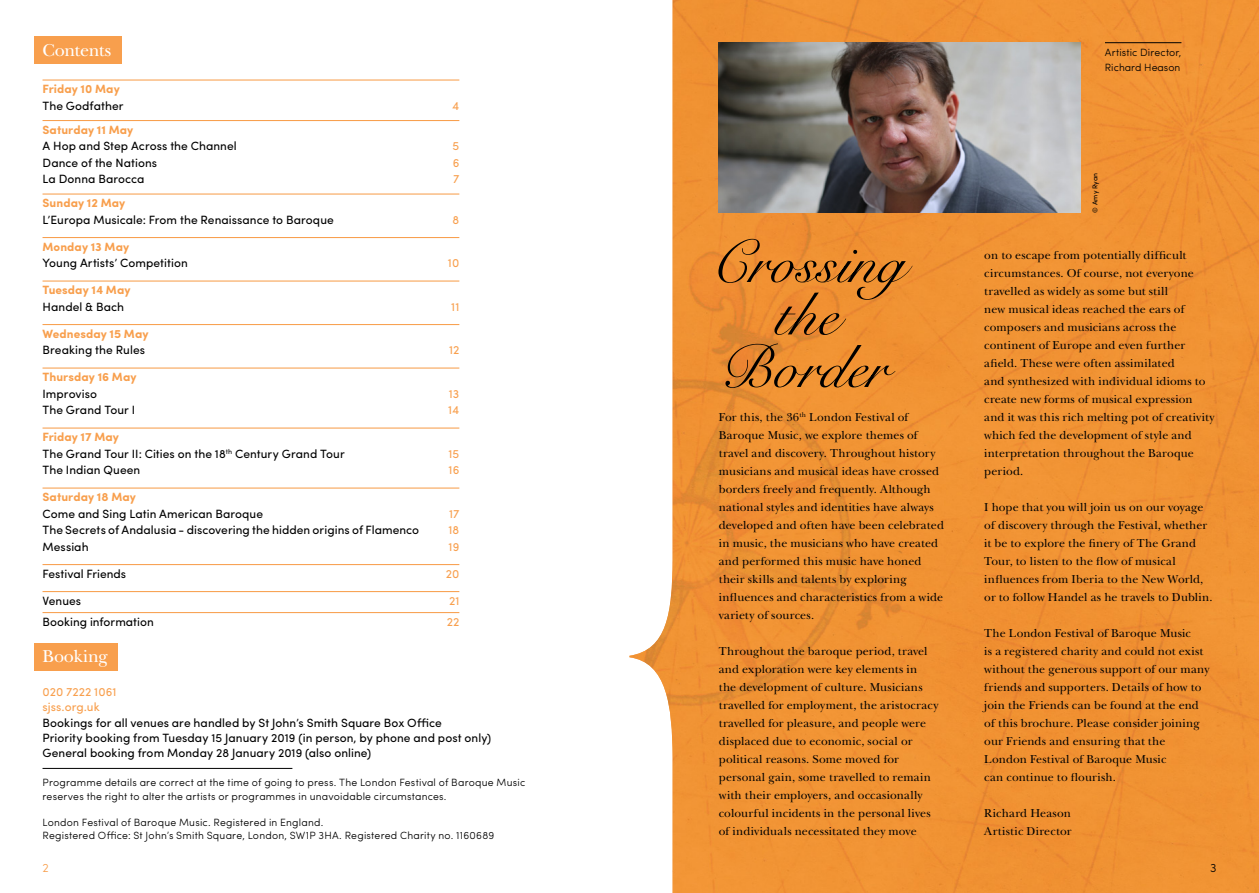
<style>
.page{position:relative;width:1259px;height:893px;background:#fff}
.page>*{position:absolute;margin:0;border:0;box-sizing:border-box;transform-origin:0 0}
.t1{font:18px "New Baskerville";letter-spacing:-.01em;color:#fff}
.t2{font:12px/18px "New Baskerville";letter-spacing:.01em;color:#000}
.Paragraph_Style_2{font:12px "Sofia Pro";letter-spacing:.005em;color:#000}
.t3{font:700 12px "Sofia Pro";letter-spacing:.005em;color:#f89f4d}
.Paragraph_Style_2-2{font:12px "Sofia Pro";color:#f89f4d}
.t4{font:300 12px "Sofia Pro";color:#f89f4d}
.t5{font:300 12px "Sofia Pro";color:#000}
.t6{font:300 10.5px/13.2px "Sofia Pro";letter-spacing:.02em;color:#000}
.t7{font:300 10.5px "Sofia Pro";color:#000}
.t8{font:7.05px "Sofia Pro";color:#000}
</style>
<div class="page">
<div style="left:34px;top:643px;width:84px;height:27px;background:#f89f4d"></div>
<div style="left:34px;top:36px;width:87px;height:28px;background:#f89f4d"></div>
<hr style="left:43px;top:80px;width:416px;height:1px;background:#f89f4d">
<hr style="left:43px;top:120px;width:416px;height:1px;background:#f89f4d">
<hr style="left:43px;top:194px;width:416px;height:1px;background:#f89f4d">
<hr style="left:43px;top:237px;width:416px;height:1px;background:#f89f4d">
<hr style="left:43px;top:281px;width:416px;height:1px;background:#f89f4d">
<hr style="left:43px;top:324px;width:416px;height:1px;background:#f89f4d">
<hr style="left:43px;top:368px;width:416px;height:1px;background:#f89f4d">
<hr style="left:43px;top:428px;width:416px;height:1px;background:#f89f4d">
<hr style="left:43px;top:488px;width:416px;height:1px;background:#f89f4d">
<hr style="left:43px;top:564px;width:416px;height:1px;background:#f89f4d">
<hr style="left:43px;top:591px;width:416px;height:1px;background:#f89f4d">
<hr style="left:43px;top:612px;width:416px;height:1px;background:#f89f4d">
<hr style="left:43px;top:768px;width:249px;height:1px;background:#000">
<img style="left:629px;top:0;width:630px;height:893px">
<img style="left:719px;top:43px;width:361px;height:170px">
<hr style="left:1105px;top:42px;width:76px;height:1px;background:#000">
<svg style="left:725px;top:343px;width:170px;height:45px;background:#ca7a2b"></svg>
<svg style="left:718px;top:239px;width:194px;height:96px;background:#d8812d"></svg>
<p class="t1" style="left:43px;top:40px;width:70px">Contents</p>
<p class="t3" style="left:43px;top:80px;width:79px">Friday 10 May</p>
<p class="Paragraph_Style_2" style="left:43px;top:97px;width:82px">The Godfather</p>
<p class="Paragraph_Style_2-2" style="left:452px;top:97px;width:9px">4</p>
<p class="t3" style="left:43px;top:120px;width:92px">Saturday 11 May</p>
<p class="Paragraph_Style_2" style="left:43px;top:137px;width:196px">A Hop and Step Across the Channel</p>
<p class="Paragraph_Style_2-2" style="left:452px;top:137px;width:8px">5</p>
<p class="Paragraph_Style_2" style="left:43px;top:154px;width:116px">Dance of the Nations</p>
<p class="Paragraph_Style_2-2" style="left:453px;top:154px;width:8px">6</p>
<p class="Paragraph_Style_2" style="left:43px;top:170px;width:104px">La Donna Barocca</p>
<p class="Paragraph_Style_2-2" style="left:453px;top:170px;width:8px">7</p>
<p class="t3" style="left:43px;top:194px;width:84px">Sunday 12 May</p>
<p class="Paragraph_Style_2" style="left:43px;top:211px;width:293px">L’Europa Musicale: From the Renaissance to Baroque</p>
<p class="Paragraph_Style_2-2" style="left:452px;top:211px;width:8px">8</p>
<p class="t3" style="left:43px;top:237px;width:88px">Monday 13 May</p>
<p class="Paragraph_Style_2" style="left:43px;top:254px;width:147px">Young Artists’ Competition</p>
<p class="Paragraph_Style_2-2" style="left:448px;top:254px;width:13px">10</p>
<p class="t3" style="left:43px;top:281px;width:90px">Tuesday 14 May</p>
<p class="Paragraph_Style_2" style="left:43px;top:298px;width:83px">Handel &amp; Bach</p>
<p class="Paragraph_Style_2-2" style="left:451px;top:298px;width:10px">11</p>
<p class="t3" style="left:43px;top:324px;width:108px">Wednesday 15 May</p>
<p class="Paragraph_Style_2" style="left:43px;top:341px;width:104px">Breaking the Rules</p>
<p class="Paragraph_Style_2-2" style="left:449px;top:341px;width:12px">12</p>
<p class="t3" style="left:43px;top:368px;width:96px">Thursday 16 May</p>
<p class="Paragraph_Style_2" style="left:43px;top:385px;width:56px">Improviso</p>
<p class="Paragraph_Style_2-2" style="left:449px;top:385px;width:12px">13</p>
<p class="Paragraph_Style_2" style="left:43px;top:401px;width:94px">The Grand Tour I</p>
<p class="Paragraph_Style_2-2" style="left:448px;top:401px;width:13px">14</p>
<p class="t3" style="left:43px;top:428px;width:78px">Friday 17 May</p>
<p class="Paragraph_Style_2" style="left:43px;top:445px;width:304px">The Grand Tour II: Cities on the 18<sup>th</sup> Century Grand Tour</p>
<p class="Paragraph_Style_2-2" style="left:448px;top:445px;width:12px">15</p>
<p class="Paragraph_Style_2" style="left:43px;top:461px;width:99px">The Indian Queen</p>
<p class="Paragraph_Style_2-2" style="left:448px;top:461px;width:12px">16</p>
<p class="t3" style="left:43px;top:488px;width:95px">Saturday 18 May</p>
<p class="Paragraph_Style_2" style="left:43px;top:505px;width:222px">Come and Sing Latin American Baroque</p>
<p class="Paragraph_Style_2-2" style="left:449px;top:505px;width:12px">17</p>
<p class="Paragraph_Style_2" style="left:43px;top:521px;width:378px">The Secrets of Andalusia - discovering the hidden origins of Flamenco</p>
<p class="Paragraph_Style_2-2" style="left:448px;top:521px;width:12px">18</p>
<p class="Paragraph_Style_2" style="left:43px;top:538px;width:48px">Messiah</p>
<p class="Paragraph_Style_2-2" style="left:448px;top:538px;width:12px">19</p>
<p class="Paragraph_Style_2" style="left:43px;top:565px;width:85px">Festival Friends</p>
<p class="Paragraph_Style_2-2" style="left:446px;top:565px;width:15px">20</p>
<p class="Paragraph_Style_2" style="left:43px;top:592px;width:40px">Venues</p>
<p class="Paragraph_Style_2-2" style="left:449px;top:592px;width:12px">21</p>
<p class="Paragraph_Style_2" style="left:43px;top:613px;width:113px">Booking information</p>
<p class="Paragraph_Style_2-2" style="left:447px;top:613px;width:14px">22</p>
<p class="t1" style="left:43px;top:646px;width:67px">Booking</p>
<p class="Paragraph_Style_2-2" style="left:43px;top:683px;width:75px">020 7222 1061</p>
<p class="Paragraph_Style_2-2" style="left:43px;top:697px;width:59px">sjss.org.uk</p>
<p class="Paragraph_Style_2" style="left:43px;top:714px;width:401px">Bookings for all venues are handled by St John’s Smith Square Box Office</p>
<p class="Paragraph_Style_2" style="left:43px;top:729px;width:450px">Priority booking from Tuesday 15 January 2019 (in person, by phone and post only)</p>
<p class="Paragraph_Style_2" style="left:43px;top:743px;width:330px">General booking from Monday 28 January 2019 (also online)</p>
<p class="t6" style="left:43px;top:775px;width:484px">Programme details are correct at the time of going to press. The London Festival of Baroque Music reserves the right to alter the artists or programmes in unavoidable circumstances.</p>
<p class="t6" style="left:43px;top:815px;width:453px">London Festival of Baroque Music. Registered in England.<br>Registered Office: St John’s Smith Square, London, SW1P 3HA. Registered Charity no. 1160689</p>
<p class="t4" style="left:43px;top:859px;width:8px">2</p>
<p class="t6" style="left:1105px;top:45px;width:78px">Artistic Director,</p>
<p class="t7" style="left:1105px;top:59px;width:77px">Richard Heason</p>
<p class="t2" style="left:719px;top:408px;width:227px">For this, the 36<sup>th</sup> London Festival of Baroque Music, we explore themes of travel and discovery. Throughout history musicians and musical ideas have crossed borders freely and frequently. Although national styles and identities have always developed and often have been celebrated in music, the musicians who have created and performed this music have honed their skills and talents by exploring influences and characteristics from a wide variety of sources.</p>
<p class="t2" style="left:719px;top:642px;width:221px">Throughout the baroque period, travel and exploration were key elements in<br>the development of culture. Musicians travelled for employment, the aristocracy travelled for pleasure, and people were</p>
<p class="t2" style="left:719px;top:732px;width:214px">displaced due to economic, social or political reasons. Some moved for personal gain, some travelled to remain with their employers, and occasionally colourful incidents in the personal lives of individuals necessitated they move</p>
<p class="t8" style="left:1090px;top:213px;width:41px;rotate:-90deg">© Amy Ryan</p>
<p class="t2" style="left:984px;top:246px;width:211px">on to escape from potentially difficult circumstances. Of course, not everyone travelled as widely as some but still</p>
<p class="t2" style="left:984px;top:300px;width:202px">new musical ideas reached the ears of composers and musicians across the continent of Europe and even further afield. These were often assimilated</p>
<p class="t2" style="left:984px;top:372px;width:232px">and synthesized with individual idioms to create new forms of musical expression and it was this rich melting pot of creativity which fed the development of style and interpretation throughout the Baroque period.</p>
<p class="t2" style="left:984px;top:498px;width:230px">I hope that you will join us on our voyage of discovery through the Festival, whether it be to explore the finery of The Grand Tour, to listen to the flow of musical influences from Iberia to the New World, or to follow Handel as he travels to Dublin.</p>
<p class="t2" style="left:984px;top:624px;width:227px">The London Festival of Baroque Music<br>is a registered charity and could not exist without the generous support of our many friends and supporters. Details of how to join the Friends can be found at the end of this brochure. Please consider joining our Friends and ensuring that the London Festival of Baroque Music<br>can continue to flourish.</p>
<p class="t2" style="left:984px;top:804px;width:88px">Richard Heason</p>
<p class="t2" style="left:984px;top:822px;width:89px">Artistic Director</p>
<p class="t5" style="left:1210px;top:859px;width:8px">3</p>
</div>
